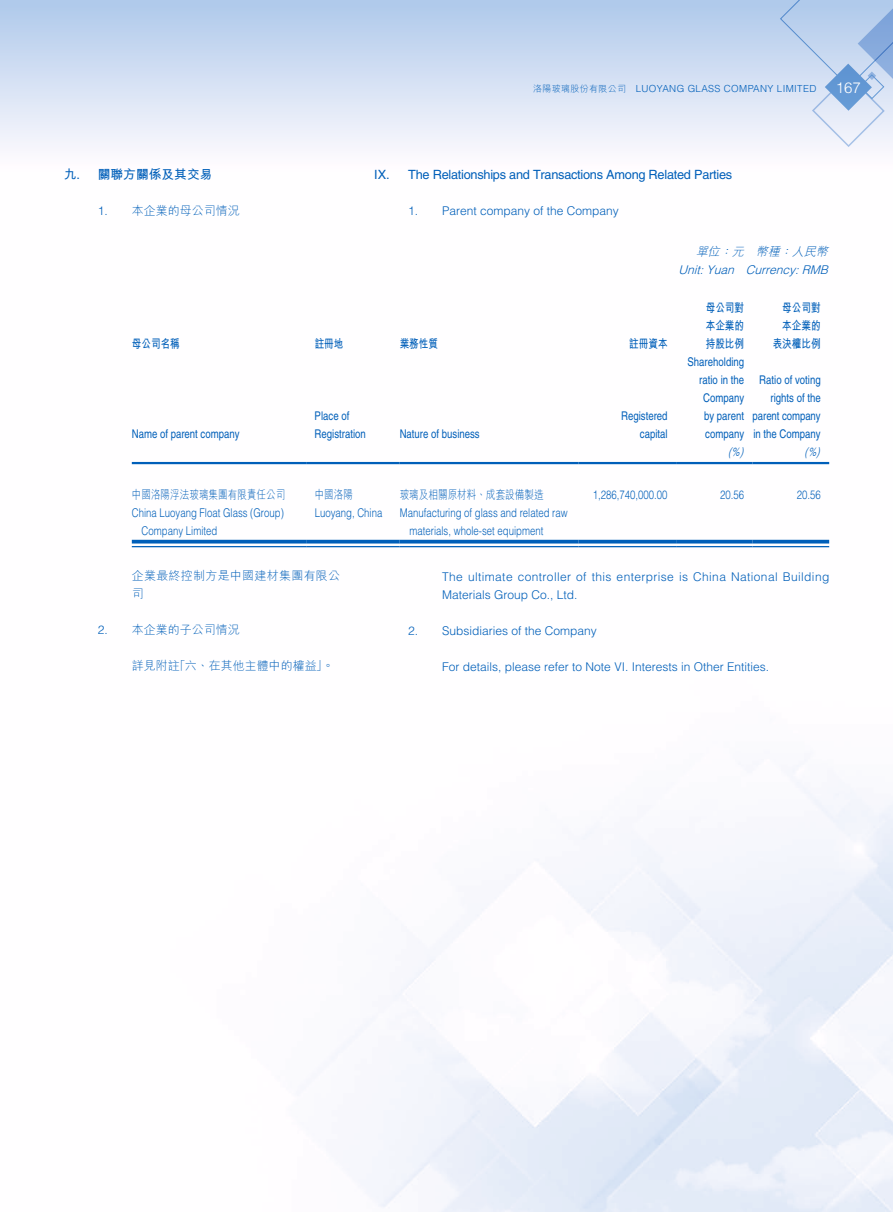
<style>
.page{position:relative;width:893px;height:1212px;background:#fff}
.page>*{position:absolute;margin:0;border:0;box-sizing:border-box;transform-origin:0 0}
.t1{font:300 15px "Helvetica LT Std";color:#fff}
.t2{font:12.75px "Helvetica LT Std";letter-spacing:-.02em;color:#005fb9}
.t3{font:700 12.75px "M Hei HK";color:#005fb9}
.t4{font:12px/18px "Helvetica LT Std";color:#005fb9;text-align:right;scale:.8 1}
.t5{font:300 12px/18px "Helvetica LT Std";color:#005fb9;scale:.8 1}
.t6{font:300 12px "Helvetica LT Std";color:#005fb9}
.t7{font:300 12px/18px "Helvetica LT Std";letter-spacing:.03em;color:#005fb9}
.t8{font:700 12px/18px "M Hei HK";color:#005fb9;text-align:justify;scale:.8 1}
.t9{font:300 12px "M Hei HK";color:#005fb9}
.t10{font:300 12px "M Hei HK";color:#005fb9;scale:.8 1}
.t11{font:italic 300 12px "Helvetica LT Std";color:#005fb9}
.t12{font:300 12px/18px "M Hei HK";letter-spacing:.025em;color:#005fb9}
.t13{font:italic 300 12px "M Hei HK";color:#005fb9}
.t14{font:italic 300 12px "Helvetica LT Std";color:#005fb9;scale:.8 1}
.t15{font:300 9.75px "Helvetica LT Std";letter-spacing:.035em;color:#005fb9}
.s1{font-family:"Helvetica LT Std";font-weight:400}
.s2{font-family:"Helvetica LT Std"}
.s3{font-family:"M Hei HK";font-size:9px}
</style>
<div class="page">
<div style="left:0;top:0;width:893px;height:180px;background:linear-gradient(to bottom,#acc7ea,#fff)"></div>
<hr style="left:132px;top:462px;width:174px;height:2px;background:#005fb9">
<hr style="left:306px;top:462px;width:94px;height:2px;background:#005fb9">
<hr style="left:400px;top:462px;width:178px;height:2px;background:#005fb9">
<hr style="left:578px;top:462px;width:98px;height:2px;background:#005fb9">
<hr style="left:676px;top:462px;width:77px;height:2px;background:#005fb9">
<hr style="left:753px;top:462px;width:76px;height:2px;background:#005fb9">
<hr style="left:132px;top:540px;width:174px;height:3px;background:#005fb9">
<hr style="left:132px;top:546px;width:174px;height:1px;background:#005fb9">
<hr style="left:306px;top:540px;width:94px;height:3px;background:#005fb9">
<hr style="left:306px;top:546px;width:94px;height:1px;background:#005fb9">
<hr style="left:400px;top:540px;width:178px;height:3px;background:#005fb9">
<hr style="left:400px;top:546px;width:178px;height:1px;background:#005fb9">
<hr style="left:578px;top:540px;width:98px;height:3px;background:#005fb9">
<hr style="left:578px;top:546px;width:98px;height:1px;background:#005fb9">
<hr style="left:676px;top:540px;width:77px;height:3px;background:#005fb9">
<hr style="left:676px;top:546px;width:77px;height:1px;background:#005fb9">
<hr style="left:753px;top:540px;width:76px;height:3px;background:#005fb9">
<hr style="left:753px;top:546px;width:76px;height:1px;background:#005fb9">
<p class="t3" style="left:64px;top:165px;width:150px">九<span class="s1">.</span> 關聯方關係及其交易</p>
<p class="t9" style="left:98px;top:205px;width:144px"><span class="s2">1.</span> 本企業的母公司情況</p>
<p class="t15" style="left:533px;top:83px;width:285px"><span class="s3">洛陽玻璃股份有限公司</span> LUOYANG GLASS COMPANY LIMITED</p>
<p class="t1" style="left:836px;top:78px;width:27px">167</p>
<p class="t2" style="left:374px;top:167px;width:360px">IX. The Relationships and Transactions Among Related Parties</p>
<p class="t6" style="left:408px;top:203px;width:212px">1. Parent company of the Company</p>
<p class="t13" style="left:696px;top:245px;width:137px">單位：元 幣種：人民幣</p>
<p class="t11" style="left:679px;top:262px;width:155px">Unit:Yuan Currency:RMB</p>
<p class="t8" style="left:132px;top:334px;width:61px">母公司名稱</p>
<p class="t8" style="left:315px;top:334px;width:37px">註冊地</p>
<p class="t8" style="left:400px;top:334px;width:50px">業務性質</p>
<p class="t8" style="left:629px;top:334px;width:50px">註冊資本</p>
<p class="t4" style="left:132px;top:425px;width:136px">Name of parent company</p>
<p class="t4" style="left:315px;top:407px;width:66px;text-align:left">Place of<br>Registration</p>
<p class="t4" style="left:400px;top:425px;width:102px">Nature of business</p>
<p class="t4" style="left:621px;top:407px;width:60px">Registered capital</p>
<p class="t8" style="left:706px;top:298px;width:50px">母公司對本企業的持股比例</p>
<p class="t8" style="left:773px;top:298px;width:61px;text-align:right">母公司對本企業的表決權比例</p>
<p class="t4" style="left:688px;top:353px;width:72px">Shareholding ratio in the<br>Company<br>by parent company</p>
<p class="t4" style="left:753px;top:371px;width:87px">Ratio of voting rights of the parent company in the Company</p>
<p class="t14" style="left:728px;top:444px;width:25px">(%)</p>
<p class="t14" style="left:804px;top:444px;width:25px">(%)</p>
<p class="t10" style="left:132px;top:488px;width:194px">中國洛陽浮法玻璃集團有限責任公司</p>
<p class="t10" style="left:315px;top:488px;width:50px">中國洛陽</p>
<p class="t10" style="left:400px;top:488px;width:181px">玻璃及相關原材料、成套設備製造</p>
<p class="t5" style="left:593px;top:485px;width:95px">1,286,740,000.00</p>
<p class="t5" style="left:720px;top:485px;width:32px">20.56</p>
<p class="t5" style="left:797px;top:485px;width:32px">20.56</p>
<p class="t5" style="left:142px;top:503px;width:179px;text-indent:-10px">China Luoyang Float Glass (Group)<br>Company Limited</p>
<p class="t5" style="left:315px;top:503px;width:86px">Luoyang, China</p>
<p class="t5" style="left:409px;top:503px;width:199px;text-indent:-10px">Manufacturing of glass and related raw materials, whole-set equipment</p>
<p class="t12" style="left:132px;top:567px;width:210px">企業最終控制方是中國建材集團有限公司</p>
<p class="t9" style="left:98px;top:624px;width:144px"><span class="s2">2.</span> 本企業的子公司情況</p>
<p class="t9" style="left:132px;top:660px;width:204px">詳見附註「六、在其他主體中的權益」。</p>
<p class="t7" style="left:442px;top:568px;width:389px">The ultimate controller of this enterprise is China National Building<br>Materials Group Co., Ltd.</p>
<p class="t6" style="left:408px;top:623px;width:190px">2. Subsidiaries of the Company</p>
<p class="t6" style="left:442px;top:659px;width:328px">For details, please refer to Note VI. Interests in Other Entities.</p>
</div>
